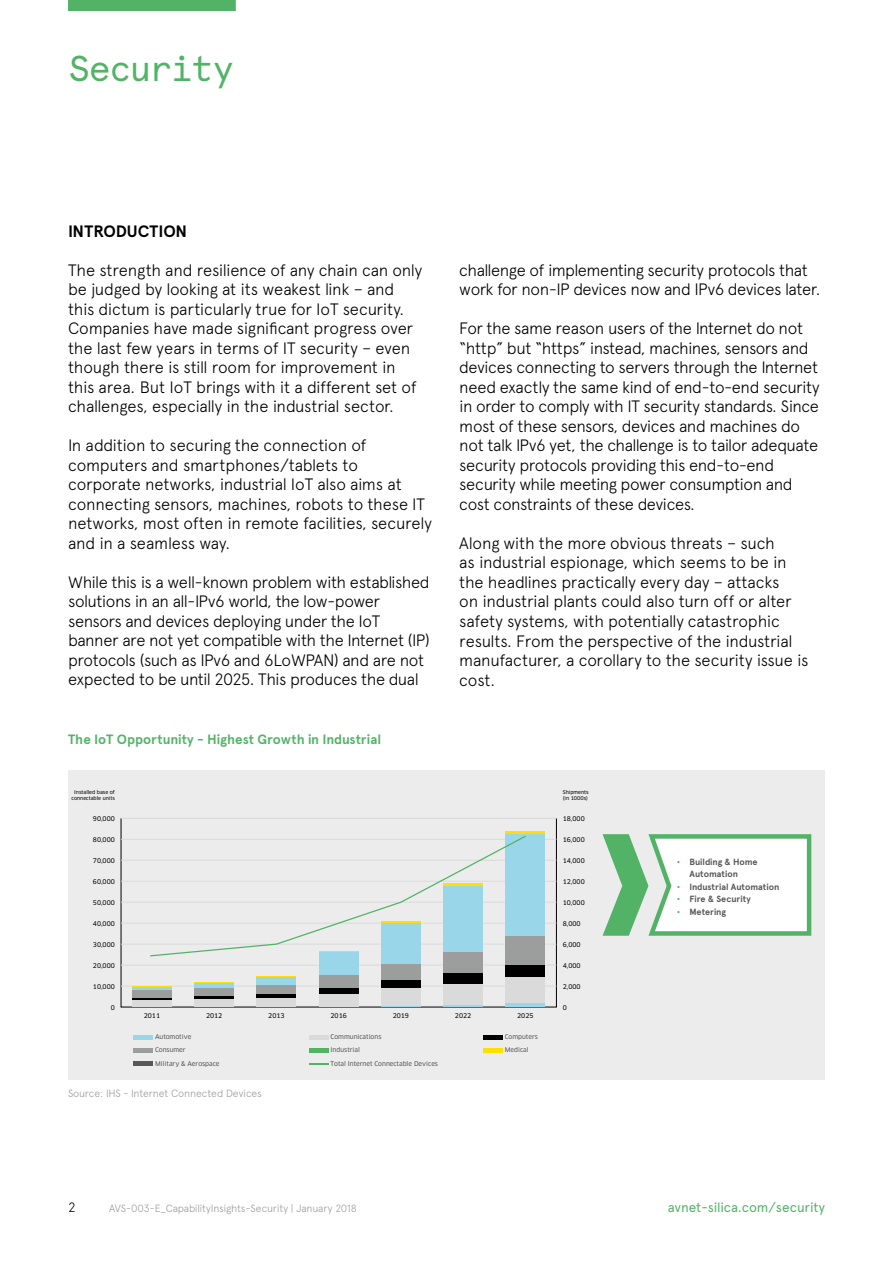
<style>
.page{position:relative;width:893px;height:1263px;background:#fff}
.page>*{position:absolute;margin:0;border:0;box-sizing:border-box;transform-origin:0 0}
.t1{font:36px "Apercu Avnet Mono";letter-spacing:-.05em;color:#52b367}
.t2{font:300 16.5px/19.5px "Apercu Avnet";letter-spacing:-.02em;color:#000}
.t3{font:700 16.5px "Apercu Avnet";letter-spacing:-.005em;color:#000}
.t4{font:700 13.5px "Apercu Avnet";color:#52b367}
.t5{font:13.5px "Apercu Avnet";letter-spacing:-.005em;color:#52b367}
.t6{font:300 13.5px "Apercu Avnet";color:#000}
.t7{font:300 10.5px "Apercu Avnet";letter-spacing:-.015em;color:#9c9d9d}
.t8{font:700 9px/12.5px "Apercu Avnet";letter-spacing:-.005em;color:#565656}
.t9{font:6.3px "Clan OT News";letter-spacing:-.005em;color:#000}
.t10{font:6.3px/13.2px "Clan OT News";letter-spacing:-.005em;color:#565656}
.t11{font:5.1px/6px "Clan OT News";letter-spacing:-.005em;color:#000;text-align:center}
.s1{color:#52b367}
</style>
<div class="page">
<div style="left:68px;top:0;width:168px;height:11px;background:#52b367"></div>
<div style="left:68px;top:771px;width:757px;height:309px;background:#ececed"></div>
<hr style="left:121px;top:818px;width:435px;height:1px;background:#dadada">
<hr style="left:121px;top:839px;width:435px;height:1px;background:#dadada">
<hr style="left:121px;top:860px;width:435px;height:1px;background:#dadada">
<hr style="left:121px;top:881px;width:435px;height:1px;background:#dadada">
<hr style="left:121px;top:902px;width:435px;height:1px;background:#dadada">
<hr style="left:121px;top:923px;width:435px;height:1px;background:#dadada">
<hr style="left:121px;top:944px;width:435px;height:1px;background:#dadada">
<hr style="left:121px;top:965px;width:435px;height:1px;background:#dadada">
<hr style="left:121px;top:986px;width:435px;height:1px;background:#dadada">
<hr style="left:134px;top:1035px;width:19px;height:4px;background:#9ad6e9">
<hr style="left:134px;top:1048px;width:19px;height:4px;background:#9c9d9d">
<div style="left:134px;top:1061px;width:19px;height:5px;background:#565656"></div>
<hr style="left:309px;top:1035px;width:20px;height:4px;background:#dadada">
<hr style="left:309px;top:1048px;width:20px;height:4px;background:#52b367">
<hr style="left:483px;top:1035px;width:20px;height:4px;background:#000">
<hr style="left:483px;top:1048px;width:20px;height:4px;background:#ffdf00">
<svg style="left:309px;top:1063px;width:20px;height:1px"></svg>
<div style="left:195px;top:999px;width:39px;height:8px;background:#dadada"></div>
<div style="left:257px;top:998px;width:39px;height:9px;background:#dadada"></div>
<div style="left:319px;top:993px;width:39px;height:14px;background:#dadada"></div>
<div style="left:444px;top:983px;width:39px;height:22px;background:#dadada"></div>
<div style="left:506px;top:976px;width:39px;height:27px;background:#dadada"></div>
<hr style="left:381px;top:1006px;width:40px;height:1px;background:#9ad6e9">
<hr style="left:444px;top:1005px;width:39px;height:2px;background:#9ad6e9">
<hr style="left:506px;top:1003px;width:39px;height:4px;background:#9ad6e9">
<div style="left:132px;top:1000px;width:39px;height:7px;background:#dadada"></div>
<hr style="left:132px;top:997px;width:39px;height:3px;background:#000">
<div style="left:132px;top:990px;width:39px;height:7px;background:#9c9d9d"></div>
<hr style="left:132px;top:986px;width:39px;height:4px;background:#9ad6e9">
<hr style="left:132px;top:986px;width:39px;height:1px;background:#ffdf00">
<hr style="left:195px;top:996px;width:39px;height:3px;background:#000">
<div style="left:195px;top:987px;width:39px;height:9px;background:#9c9d9d"></div>
<hr style="left:195px;top:983px;width:39px;height:4px;background:#9ad6e9">
<hr style="left:195px;top:982px;width:39px;height:1px;background:#ffdf00">
<hr style="left:257px;top:994px;width:39px;height:4px;background:#000">
<div style="left:257px;top:984px;width:39px;height:10px;background:#9c9d9d"></div>
<div style="left:257px;top:977px;width:39px;height:7px;background:#9ad6e9"></div>
<hr style="left:257px;top:976px;width:39px;height:1px;background:#ffdf00">
<div style="left:319px;top:988px;width:39px;height:5px;background:#000"></div>
<div style="left:319px;top:975px;width:39px;height:13px;background:#9c9d9d"></div>
<div style="left:319px;top:952px;width:39px;height:23px;background:#9ad6e9"></div>
<div style="left:381px;top:988px;width:40px;height:18px;background:#dadada"></div>
<div style="left:381px;top:980px;width:40px;height:8px;background:#000"></div>
<div style="left:381px;top:964px;width:40px;height:16px;background:#9c9d9d"></div>
<div style="left:381px;top:923px;width:40px;height:41px;background:#9ad6e9"></div>
<div style="left:444px;top:973px;width:39px;height:10px;background:#000"></div>
<div style="left:444px;top:951px;width:39px;height:22px;background:#9c9d9d"></div>
<div style="left:506px;top:965px;width:39px;height:11px;background:#000"></div>
<div style="left:506px;top:935px;width:39px;height:30px;background:#9c9d9d"></div>
<div style="left:506px;top:834px;width:39px;height:101px;background:#9ad6e9"></div>
<hr style="left:506px;top:832px;width:39px;height:2px;background:#ffdf00">
<svg style="left:150px;top:834px;width:377px;height:123px"></svg>
<svg style="left:603px;top:834px;width:209px;height:102px;background:#d3ead8"></svg>
<h1 class="t1" style="left:68px;top:41px;width:167px">Security</h1>
<p class="t3" style="left:68px;top:219px;width:121px">INTRODUCTION</p>
<p class="t2" style="left:68px;top:259px;width:355px">The strength and resilience of any chain can only be judged by looking at its weakest link – and this dictum is particularly true for IoT security.<br>Companies have made significant progress over the last few years in terms of IT security – even though there is still room for improvement in this area. But IoT brings with it a different set of challenges, especially in the industrial sector.</p>
<p class="t2" style="left:68px;top:434px;width:365px">In addition to securing the connection of computers and smartphones/tablets to corporate networks, industrial IoT also aims at connecting sensors, machines, robots to these IT networks, most often in remote facilities, securely and in a seamless way.</p>
<p class="t2" style="left:68px;top:571px;width:363px">While this is a well-known problem with established solutions in an all-IPv6 world, the low-power sensors and devices deploying under the IoT banner are not yet compatible with the Internet (IP) protocols (such as IPv6 and 6LoWPAN) and are not expected to be until 2025. This produces the dual</p>
<p class="t4" style="left:68px;top:729px;width:315px">The IoT Opportunity - Highest Growth in Industrial</p>
<p class="t2" style="left:459px;top:259px;width:363px">challenge of implementing security protocols that work for non-IP devices now and IPv6 devices later.</p>
<p class="t2" style="left:459px;top:317px;width:362px">For the same reason users of the Internet do not “http” but “https” instead, machines, sensors and devices connecting to servers through the Internet need exactly the same kind of end-to-end security in order to comply with IT security standards. Since most of these sensors, devices and machines do not talk IPv6 yet, the challenge is to tailor adequate security protocols providing this end-to-end security while meeting power consumption and cost constraints of these devices.</p>
<p class="t2" style="left:459px;top:532px;width:351px">Along with the more obvious threats – such<br>as industrial espionage, which seems to be in the headlines practically every day – attacks<br>on industrial plants could also turn off or alter safety systems, with potentially catastrophic results. From the perspective of the industrial manufacturer, a corollary to the security issue is cost.</p>
<p class="t11" style="left:72px;top:789px;width:45px">Installed base of connectable units</p>
<p class="t11" style="left:563px;top:789px;width:27px;text-align:left">Shipments (in 1000s)</p>
<p class="t9" style="left:93px;top:815px;width:23px">90,000</p>
<p class="t9" style="left:93px;top:836px;width:23px">80,000</p>
<p class="t9" style="left:93px;top:857px;width:23px">70,000</p>
<p class="t9" style="left:93px;top:878px;width:23px">60,000</p>
<p class="t9" style="left:93px;top:899px;width:23px">50,000</p>
<p class="t9" style="left:93px;top:920px;width:23px">40,000</p>
<p class="t9" style="left:93px;top:941px;width:23px">30,000</p>
<p class="t9" style="left:93px;top:962px;width:23px">20,000</p>
<p class="t9" style="left:93px;top:983px;width:23px">10,000</p>
<p class="t9" style="left:111px;top:1004px;width:6px">0</p>
<p class="t9" style="left:144px;top:1012px;width:18px">2011</p>
<p class="t9" style="left:206px;top:1012px;width:18px">2012</p>
<p class="t9" style="left:268px;top:1012px;width:18px">2013</p>
<p class="t9" style="left:331px;top:1012px;width:18px">2016</p>
<p class="t9" style="left:393px;top:1012px;width:18px">2019</p>
<p class="t9" style="left:455px;top:1012px;width:18px">2022</p>
<p class="t9" style="left:517px;top:1012px;width:18px">2025</p>
<p class="t10" style="left:155px;top:1030px;width:66px">Automotive<br>Consumer<br>Military &amp; Aerospace</p>
<p class="t10" style="left:331px;top:1030px;width:52px">Communications<br>Industrial</p>
<p class="t10" style="left:505px;top:1030px;width:35px">Computers<br>Medical</p>
<p class="t10" style="left:331px;top:1057px;width:109px">Total Internet Connectable Devices</p>
<p class="t7" style="left:68px;top:1085px;width:195px">Source: IHS - Internet Connected Devices</p>
<p class="t9" style="left:563px;top:815px;width:23px">18,000</p>
<p class="t9" style="left:563px;top:836px;width:23px">16,000</p>
<p class="t9" style="left:563px;top:857px;width:23px">14,000</p>
<p class="t9" style="left:563px;top:878px;width:23px">12,000</p>
<p class="t9" style="left:563px;top:899px;width:23px">10,000</p>
<p class="t9" style="left:563px;top:920px;width:19px">8,000</p>
<p class="t9" style="left:563px;top:941px;width:19px">6,000</p>
<p class="t9" style="left:563px;top:962px;width:19px">4,000</p>
<p class="t9" style="left:563px;top:983px;width:19px">2,000</p>
<p class="t9" style="left:563px;top:1004px;width:6px">0</p>
<p class="t8" style="left:689px;top:855px;width:70px;text-indent:-13px"><span class="s1">•</span> Building &amp; Home<br>Automation</p>
<p class="t8" style="left:677px;top:880px;width:104px"><span class="s1">•</span> Industrial Automation</p>
<p class="t8" style="left:677px;top:892px;width:76px"><span class="s1">•</span> Fire &amp; Security</p>
<p class="t8" style="left:677px;top:905px;width:51px"><span class="s1">•</span> Metering</p>
<p class="t6" style="left:68px;top:1197px;width:9px">2</p>
<p class="t7" style="left:109px;top:1200px;width:249px">AVS-003-E_CapabilityInsights-Security | January 2018</p>
<p class="t5" style="left:668px;top:1197px;width:159px">avnet-silica.com/security</p>
</div>
